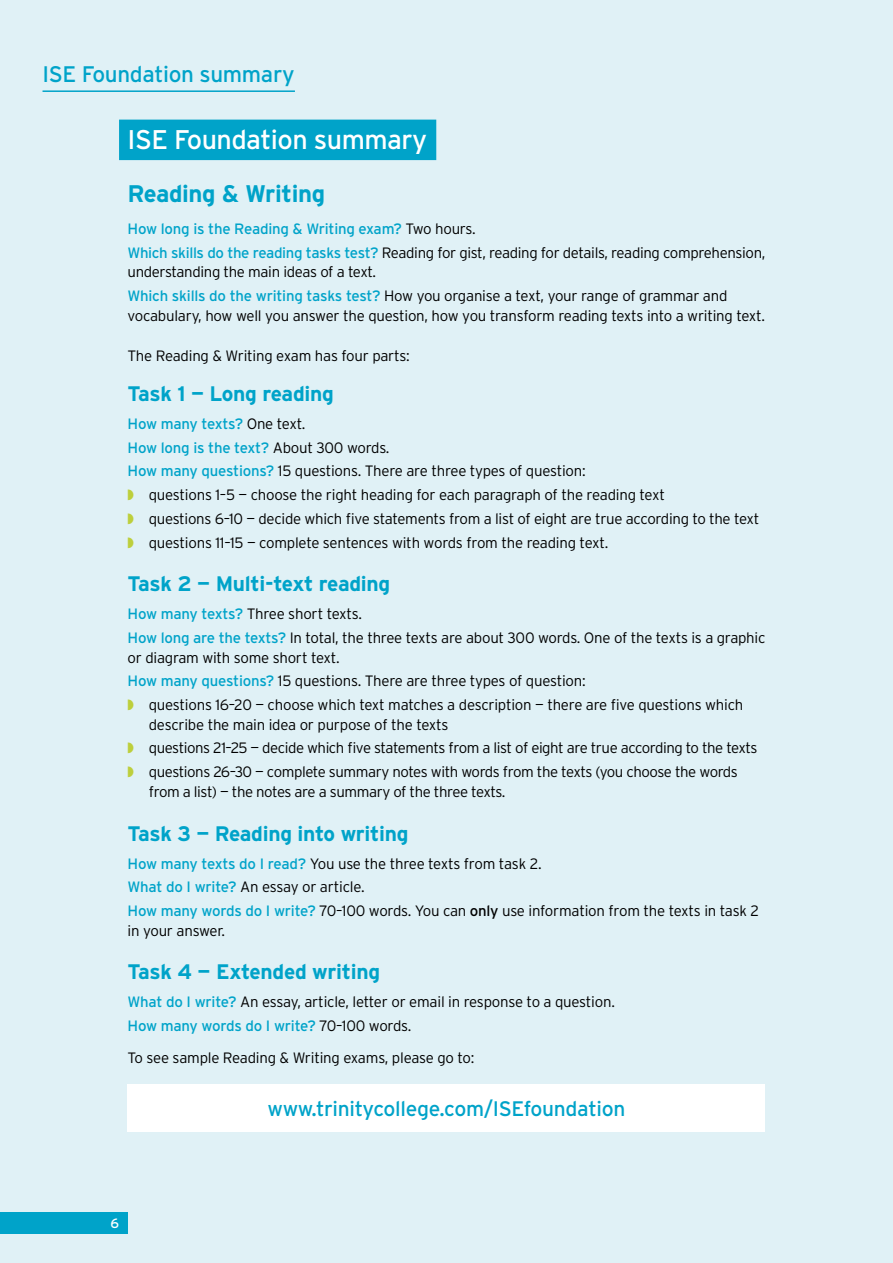
<style>
.page{position:relative;width:893px;height:1263px;background:#e0f1f6}
.page>*{position:absolute;margin:0;border:0;box-sizing:border-box;transform-origin:0 0}
.t1{font:27px "Interstate";letter-spacing:-.02em;color:#fff}
.t2{font:700 24px "Interstate";letter-spacing:-.015em;color:#00a3c9}
.t3{font:22.5px "Interstate";letter-spacing:-.015em;color:#00a3c9}
.t4{font:700 21px "Interstate";letter-spacing:-.015em;color:#00a3c9}
.t5{font:21px "Interstate";letter-spacing:-.015em;color:#00a3c9}
.t6{font:300 15px/23.7px "Interstate";letter-spacing:-.02em;color:#000}
.t7{font:15px/23.7px "Interstate";letter-spacing:-.015em;color:#00a3c9}
.t8{font:13.5px "Interstate";color:#fff}
.s1{font-weight:300;color:#000}
.s2{font-weight:400;color:#00a3c9}
.s3{color:#bdcf3c}
.s4{font-weight:400}
</style>
<div class="page">
<div style="left:0;top:1212px;width:128px;height:21px;background:#00a3c9"></div>
<hr style="left:43px;top:90px;width:252px;height:2px;background:#00a3c9">
<div style="left:119px;top:120px;width:317px;height:40px;background:#00a3c9"></div>
<div style="left:128px;top:1084px;width:637px;height:48px;background:#fff"></div>
<h3 class="t3" style="left:43px;top:61px;width:254px">ISE Foundation summary</h3>
<h1 class="t1" style="left:128px;top:125px;width:301px">ISE Foundation summary</h1>
<h2 class="t2" style="left:128px;top:180px;width:199px">Reading &amp; Writing</h2>
<p class="t7" style="left:128px;top:217px;width:639px">How long is the Reading &amp; Writing exam? <span class="s1">Two hours.<br></span>Which skills do the reading tasks test? <span class="s1">Reading for gist, reading for details, reading comprehension,</span></p>
<p class="t6" style="left:128px;top:260px;width:601px">understanding the main ideas of a text.<br><span class="s2">Which skills do the writing tasks test?</span> How you organise a text, your range of grammar and</p>
<p class="t6" style="left:128px;top:303px;width:639px">vocabulary, how well you answer the question, how you transform reading texts into a writing text.</p>
<p class="t6" style="left:128px;top:344px;width:284px">The Reading &amp; Writing exam has four parts:</p>
<h3 class="t4" style="left:128px;top:382px;width:208px">Task 1 — Long reading</h3>
<p class="t6" style="left:128px;top:412px;width:633px"><span class="s2">How many texts?</span> One text.<br><span class="s2">How long is the text?</span> About 300 words.<br><span class="s2">How many questions?</span> 15 questions. There are three types of question:<br><span class="s3">◗</span> questions 1–5 — choose the right heading for each paragraph of the reading text<br><span class="s3">◗</span> questions 6–10 — decide which five statements from a list of eight are true according to the text <span class="s3">◗</span> questions 11–15 — complete sentences with words from the reading text.</p>
<h3 class="t4" style="left:128px;top:572px;width:264px">Task 2 — Multi-text reading</h3>
<p class="t6" style="left:128px;top:602px;width:639px"><span class="s2">How many texts?</span> Three short texts.<br><span class="s2">How long are the texts?</span> In total, the three texts are about 300 words. One of the texts is a graphic</p>
<p class="t6" style="left:128px;top:645px;width:617px">or diagram with some short text.<br><span class="s2">How many questions?</span> 15 questions. There are three types of question:<br><span class="s3">◗</span> questions 16–20 — choose which text matches a description — there are five questions which</p>
<p class="t6" style="left:128px;top:712px;width:632px;text-indent:21px">describe the main idea or purpose of the texts<br><span class="s3">◗</span> questions 21–25 — decide which five statements from a list of eight are true according to the texts <span class="s3">◗</span> questions 26–30 — complete summary notes with words from the texts (you choose the words</p>
<p class="t6" style="left:149px;top:779px;width:358px">from a list) — the notes are a summary of the three texts.</p>
<h3 class="t4" style="left:128px;top:821px;width:282px">Task 3 — Reading into writing</h3>
<p class="t6" style="left:128px;top:851px;width:633px"><span class="s2">How many texts do I read?</span> You use the three texts from task 2.<br><span class="s2">What do I write?</span> An essay or article.<br><span class="s2">How many words do I write?</span> 70–100 words. You can <span class="s4">only</span> use information from the texts in task 2</p>
<p class="t6" style="left:128px;top:918px;width:99px">in your answer.</p>
<h3 class="t4" style="left:128px;top:960px;width:254px">Task 4 — Extended writing</h3>
<p class="t6" style="left:128px;top:990px;width:489px"><span class="s2">What do I write?</span> An essay, article, letter or email in response to a question.<br><span class="s2">How many words do I write?</span> 70–100 words.</p>
<p class="t6" style="left:128px;top:1046px;width:348px">To see sample Reading &amp; Writing exams, please go to:</p>
<h3 class="t5" style="left:267px;top:1097px;width:360px">www.trinitycollege.com/ISEfoundation</h3>
<p class="t8" style="left:110px;top:1215px;width:10px">6</p>
</div>
